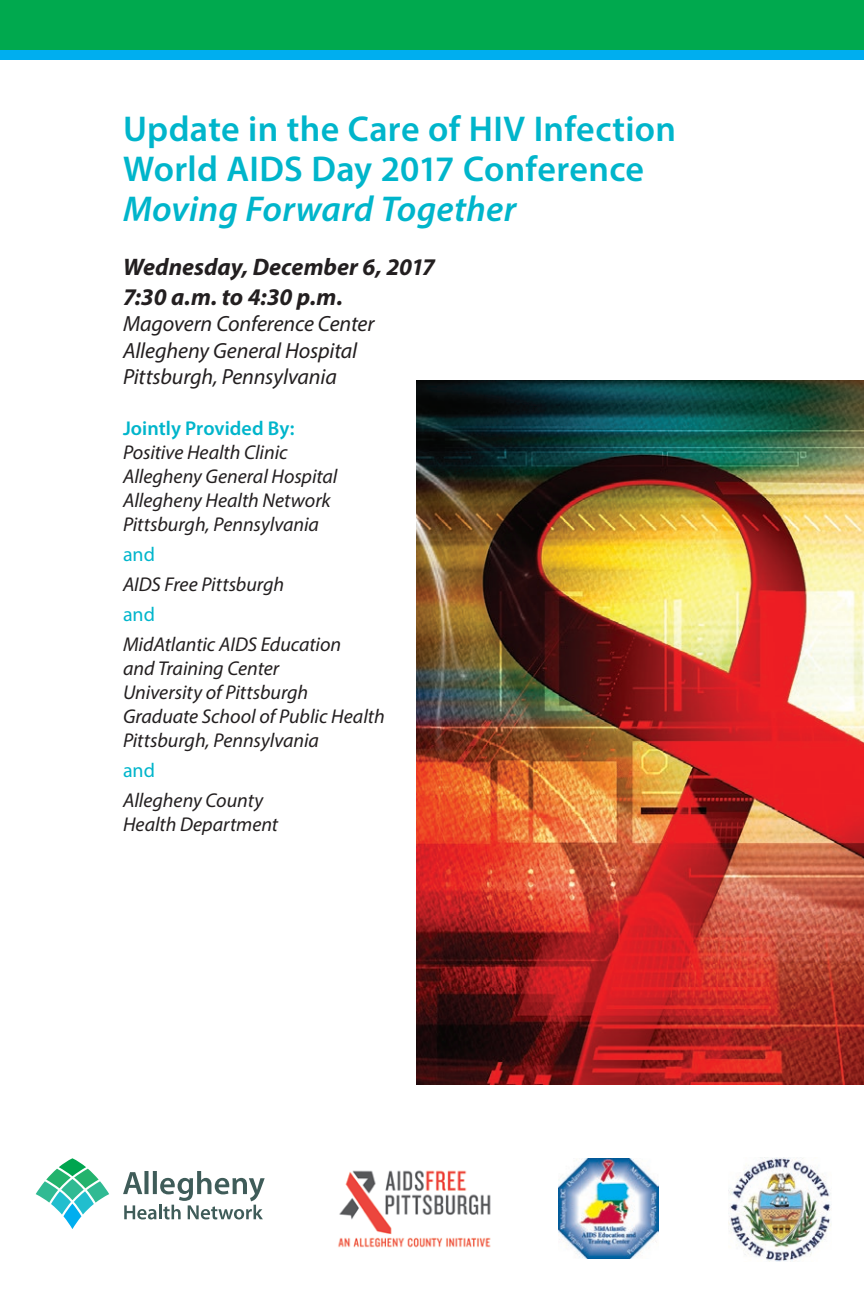
<style>
.page{position:relative;width:864px;height:1296px;background:#fff}
.page>*{position:absolute;margin:0;border:0;box-sizing:border-box;transform-origin:0 0}
.Cover_Title{font:600 36px "Myriad Pro";letter-spacing:.01em;color:#00b5cb}
.Cover_Title-2{font:italic 600 36px "Myriad Pro";letter-spacing:.005em;color:#00b5cb}
.Cover_Date___Locatio{font:italic 700 24px "Myriad Pro";color:#231f20}
.Cover_Date___Locatio-2{font:italic 22px "Myriad Pro";letter-spacing:-.005em;color:#231f20}
.Sponsorship_text{font:italic 20px/24px "Myriad Pro";color:#231f20}
.Blue_Body_Subheads{font:600 20px "Myriad Pro";letter-spacing:.005em;color:#00b5cb}
.Sponsorship_text-2{font:20px "Myriad Pro";color:#00b5cb}
</style>
<div class="page">
<div style="left:0;top:0;width:864px;height:50px;background:#00a94e"></div>
<div style="left:0;top:50px;width:864px;height:10px;background:#00aeef"></div>
<img style="left:417px;top:380px;width:447px;height:704px">
<svg style="left:63px;top:1204px;width:18px;height:25px"></svg>
<svg style="left:59px;top:1158px;width:27px;height:18px"></svg>
<svg style="left:36px;top:1169px;width:73px;height:46px"></svg>
<svg style="left:123px;top:1171px;width:142px;height:49px"></svg>
<img style="left:338px;top:1170px;width:153px;height:78px">
<img style="left:558px;top:1159px;width:101px;height:100px">
<img style="left:728px;top:1157px;width:103px;height:104px">
<p class="Cover_Title" style="left:123px;top:106px;width:555px">Update in the Care of HIV Infection</p>
<p class="Cover_Title" style="left:123px;top:146px;width:523px">World AIDS Day 2017 Conference</p>
<p class="Cover_Title-2" style="left:123px;top:186px;width:395px">Moving Forward Together</p>
<p class="Cover_Date___Locatio" style="left:123px;top:251px;width:314px">Wednesday, December 6, 2017</p>
<p class="Cover_Date___Locatio" style="left:123px;top:281px;width:221px">7:30 a.m. to 4:30 p.m.</p>
<p class="Cover_Date___Locatio-2" style="left:123px;top:310px;width:253px">Magovern Conference Center</p>
<p class="Cover_Date___Locatio-2" style="left:123px;top:337px;width:236px">Allegheny General Hospital</p>
<p class="Cover_Date___Locatio-2" style="left:123px;top:363px;width:215px">Pittsburgh, Pennsylvania</p>
<p class="Blue_Body_Subheads" style="left:123px;top:415px;width:173px">Jointly Provided By:</p>
<p class="Sponsorship_text" style="left:123px;top:440px;width:166px">Positive Health Clinic</p>
<p class="Sponsorship_text" style="left:123px;top:464px;width:216px">Allegheny General Hospital</p>
<p class="Sponsorship_text" style="left:123px;top:488px;width:209px">Allegheny Health Network</p>
<p class="Sponsorship_text" style="left:123px;top:512px;width:198px">Pittsburgh, Pennsylvania</p>
<p class="Sponsorship_text-2" style="left:123px;top:542px;width:34px">and</p>
<p class="Sponsorship_text" style="left:123px;top:572px;width:163px">AIDS Free Pittsburgh</p>
<p class="Sponsorship_text-2" style="left:123px;top:602px;width:34px">and</p>
<p class="Sponsorship_text" style="left:123px;top:632px;width:220px">MidAtlantic AIDS Education and Training Center</p>
<p class="Sponsorship_text" style="left:123px;top:680px;width:187px">University of Pittsburgh</p>
<p class="Sponsorship_text" style="left:123px;top:704px;width:263px">Graduate School of Public Health</p>
<p class="Sponsorship_text" style="left:123px;top:728px;width:198px">Pittsburgh, Pennsylvania</p>
<p class="Sponsorship_text-2" style="left:123px;top:758px;width:34px">and</p>
<p class="Sponsorship_text" style="left:123px;top:788px;width:157px">Allegheny County<br>Health Department</p>
</div>
